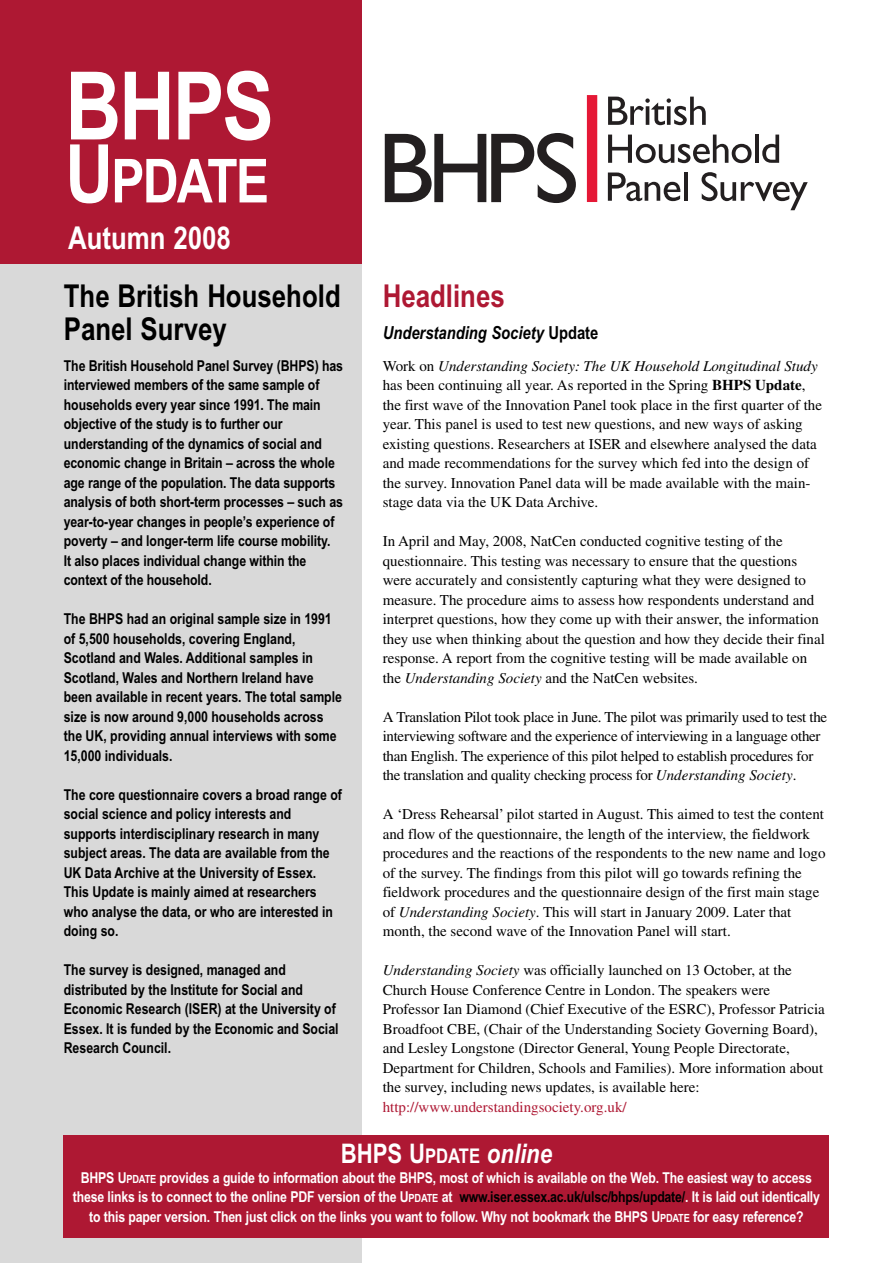
<style>
.page{position:relative;width:893px;height:1263px;background:#fff}
.page>*{position:absolute;margin:0;border:0;box-sizing:border-box;transform-origin:0 0}
.t1{font:700 94.5px "Arial Narrow";color:#fff}
.t2{font:700 60.75px "Arial Narrow";letter-spacing:-.03em;color:#fff}
.t3{font:700 31.5px "Arial Narrow";color:#000}
.t4{font:700 31.5px "Arial Narrow";color:#fff}
.t5{font:700 31.5px "Arial Narrow";color:#ae1833}
.t6{font:italic 700 27px "Arial Narrow";color:#fff}
.t7{font:italic 700 18px "Arial Narrow";color:#000}
.t8{font:15px/19.5px "Times";color:#000}
.t9{font:700 15px/19.5px "Arial Narrow";color:#000}
.t10{font:700 15px/19.5px "Arial Narrow";letter-spacing:-.015em;color:#fff;text-align:center}
.t11{font:15px/19.5px "Times";letter-spacing:-.02em;color:#000}
.t12{font:15px "Times";color:#ae1833}
.s1{font-size:81px}
.s2{font-style:normal}
.s3{font-style:italic}
.s4{font-weight:700}
.s5{font-style:normal;font-size:20.25px}
.s6{font-size:11.25px}
.s7{color:#000}
</style>
<div class="page">
<div style="left:0;top:0;width:361px;height:1263px;background:#d9d9d9"></div>
<div style="left:0;top:0;width:361px;height:264px;background:#ae1833"></div>
<svg style="left:608px;top:97px;width:98px;height:28px"></svg>
<svg style="left:608px;top:135px;width:144px;height:28px"></svg>
<hr style="left:755px;top:135px;width:4px;height:28px;background:#231f20">
<svg style="left:762px;top:135px;width:17px;height:28px"></svg>
<svg style="left:608px;top:173px;width:72px;height:28px"></svg>
<hr style="left:684px;top:173px;width:3px;height:28px;background:#231f20">
<svg style="left:702px;top:172px;width:106px;height:38px"></svg>
<svg style="left:385px;top:133px;width:191px;height:70px"></svg>
<div style="left:587px;top:95px;width:10px;height:107px;background:#e51836"></div>
<div style="left:64px;top:1135px;width:765px;height:102px;background:#ae1833"></div>
<h1 class="t1" style="left:65px;top:52px;width:210px">BHPS</h1>
<h2 class="t2" style="left:65px;top:146px;width:205px"><span class="s1">U</span>PDATE</h2>
<h3 class="t4" style="left:68px;top:220px;width:164px">Autumn 2008</h3>
<h3 class="t3" style="left:64px;top:278px;width:279px">The British Household</h3>
<h3 class="t5" style="left:383px;top:278px;width:124px">Headlines</h3>
<h3 class="t3" style="left:64px;top:311px;width:164px">Panel Survey</h3>
<p class="t9" style="left:64px;top:356px;width:281px">The British Household Panel Survey (BHPS) has interviewed members of the same sample of households every year since 1991. The main objective of the study is to further our understanding of the dynamics of social and economic change in Britain – across the whole age range of the population. The data supports analysis of both short-term processes – such as year-to-year changes in people’s experience of poverty – and longer-term life course mobility.<br>It also places individual change within the context of the household.</p>
<p class="t9" style="left:64px;top:609px;width:280px">The BHPS had an original sample size in 1991 of 5,500 households, covering England, Scotland and Wales. Additional samples in Scotland, Wales and Northern Ireland have been available in recent years. The total sample size is now around 9,000 households across the UK, providing annual interviews with some 15,000 individuals.</p>
<p class="t9" style="left:64px;top:785px;width:280px">The core questionnaire covers a broad range of social science and policy interests and supports interdisciplinary research in many subject areas. The data are available from the UK Data Archive at the University of Essex.<br>This Update is mainly aimed at researchers who analyse the data, or who are interested in doing so.</p>
<p class="t9" style="left:64px;top:960px;width:276px">The survey is designed, managed and distributed by the Institute for Social and Economic Research (ISER) at the University of Essex. It is funded by the Economic and Social Research Council.</p>
<p class="t7" style="left:383px;top:326px;width:217px">Understanding Society <span class="s2">Update</span></p>
<p class="t8" style="left:383px;top:357px;width:441px">Work on <span class="s3">Understanding Society: The UK Household Longitudinal Study </span>has been continuing all year. As reported in the Spring <span class="s4">BHPS Update</span>, the first wave of the Innovation Panel took place in the first quarter of the year. This panel is used to test new questions, and new ways of asking existing questions. Researchers at ISER and elsewhere analysed the data and made recommendations for the survey which fed into the design of the survey. Innovation Panel data will be made available with the main&shy;stage data via the UK Data Archive.</p>
<p class="t8" style="left:383px;top:533px;width:444px">In April and May, 2008, NatCen conducted cognitive testing of the questionnaire. This testing was necessary to ensure that the questions were accurately and consistently capturing what they were designed to measure. The procedure aims to assess how respondents understand and interpret questions, how they come up with their answer, the information they use when thinking about the question and how they decide their final response. A report from the cognitive testing will be made available on the <span class="s3">Understanding Society</span> and the NatCen websites.</p>
<p class="t11" style="left:383px;top:708px;width:446px">A Translation Pilot took place in June. The pilot was primarily used to test the interviewing software and the experience of interviewing in a language other than English. The experience of this pilot helped to establish procedures for the translation and quality checking process for <span class="s3">Understanding Society</span>.</p>
<p class="t8" style="left:383px;top:806px;width:444px">A ‘Dress Rehearsal’ pilot started in August. This aimed to test the content and flow of the questionnaire, the length of the interview, the fieldwork procedures and the reactions of the respondents to the new name and logo of the survey. The findings from this pilot will go towards refining the fieldwork procedures and the questionnaire design of the first main stage of <span class="s3">Understanding Society</span>. This will start in January 2009. Later that month, the second wave of the Innovation Panel will start.</p>
<p class="t8" style="left:383px;top:962px;width:444px"><span class="s3">Understanding Society</span> was officially launched on 13 October, at the Church House Conference Centre in London. The speakers were Professor Ian Diamond (Chief Executive of the ESRC), Professor Patricia Broadfoot CBE, (Chair of the Understanding Society Governing Board), and Lesley Longstone (Director General, Young People Directorate, Department for Children, Schools and Families). More information about the survey, including news updates, is available here:</p>
<p class="t12" style="left:383px;top:1101px;width:245px">http://www.understandingsociety.org.uk/</p>
<h3 class="t6" style="left:341px;top:1144px;width:213px"><span class="s2">BHPS U</span><span class="s5">PDATE</span> online</h3>
<p class="t10" style="left:73px;top:1168px;width:748px">BHPS U<span class="s6">PDATE</span> provides a guide to information about the BHPS, most of which is available on the Web. The easiest way to access these links is to connect to the online PDF version of the U<span class="s6">PDATE</span> at <span class="s7">www.iser.essex.ac.uk/ulsc/bhps/update/</span>. It is laid out identically to this paper version. Then just click on the links you want to follow. Why not bookmark the BHPS U<span class="s6">PDATE</span> for easy reference?</p>
</div>
